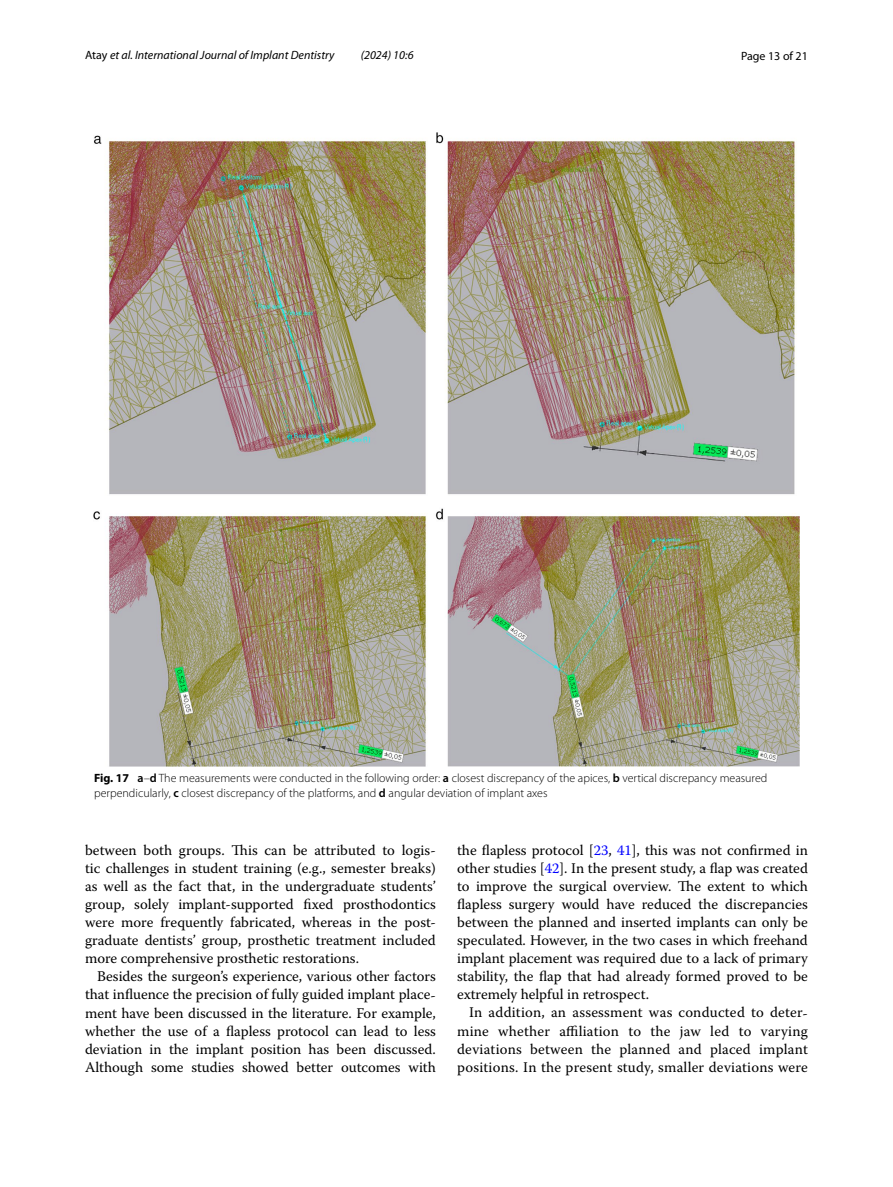
<style>
.page{position:relative;width:893px;height:1187px;background:#fff}
.page>*{position:absolute;margin:0;border:0;box-sizing:border-box;transform-origin:0 0}
.t1{font:14.7px/18px "Warnock Pro";color:#000;text-align:justify}
.t2{font:300 12px/15px "Myriad Pro";color:#000}
.t3{font:italic 12px "Myriad Pro";color:#000}
.t4{font:12px "Myriad Pro";color:#000}
.s1{font-style:normal}
.s2{font-weight:700}
.s3{font-weight:600}
.s4{color:#00f}
</style>
<div class="page">
<img style="left:94px;top:133px;width:705px;height:633px">
<p class="t3" style="left:85px;top:48px;width:251px"><span class="s1">Atay</span> et al. International Journal of Implant Dentistry</p>
<p class="t3" style="left:361px;top:48px;width:54px">(2024) 10:6</p>
<p class="t4" style="left:741px;top:48px;width:68px">Page 13 of 21</p>
<p class="t2" style="left:94px;top:770px;width:675px"><span class="s2">Fig. 17</span> <span class="s3">a</span>–<span class="s3">d</span> The measurements were conducted in the following order: <span class="s3">a</span> closest discrepancy of the apices, <span class="s3">b</span> vertical discrepancy measured perpendicularly, <span class="s3">c</span> closest discrepancy of the platforms, and <span class="s3">d</span> angular deviation of implant axes</p>
<p class="t1" style="left:85px;top:841px;width:352px">between both groups. This can be attributed to logis&shy;tic challenges in student training (e.g., semester breaks) as well as the fact that, in the undergraduate students’ group, solely implant-supported fixed prosthodontics were more frequently fabricated, whereas in the post&shy;graduate dentists’ group, prosthetic treatment included more comprehensive prosthetic restorations.</p>
<p class="t1" style="left:85px;top:967px;width:352px;text-indent:12px">Besides the surgeon’s experience, various other factors that influence the precision of fully guided implant place&shy;ment have been discussed in the literature. For example, whether the use of a flapless protocol can lead to less deviation in the implant position has been discussed.<br>Although some studies showed better outcomes with</p>
<p class="t1" style="left:457px;top:841px;width:352px">the flapless protocol [<span class="s4">23</span>, <span class="s4">41</span>], this was not confirmed in other studies [<span class="s4">42</span>]. In the present study, a flap was created to improve the surgical overview. The extent to which flapless surgery would have reduced the discrepancies between the planned and inserted implants can only be speculated. However, in the two cases in which freehand implant placement was required due to a lack of primary stability, the flap that had already formed proved to be extremely helpful in retrospect.</p>
<p class="t1" style="left:457px;top:1003px;width:352px;text-indent:12px">In addition, an assessment was conducted to deter&shy;mine whether affiliation to the jaw led to varying deviations between the planned and placed implant positions. In the present study, smaller deviations were</p>
</div>
